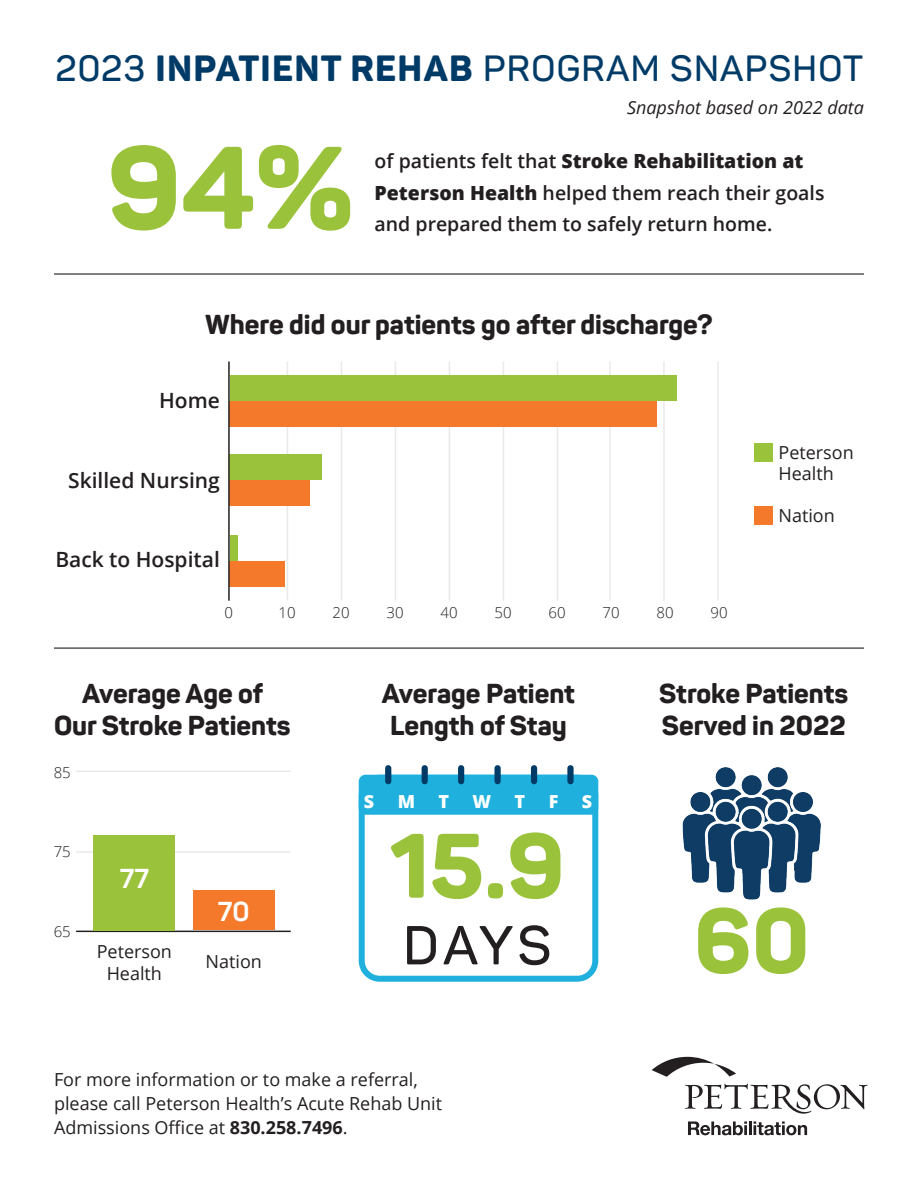
<style>
.page{position:relative;width:918px;height:1188px;background:#fff}
.page>*{position:absolute;margin:0;border:0;box-sizing:border-box;transform-origin:0 0}
.t1{font:800 115.5px "Panton";color:#9ac23b}
.t2{font:800 90px "Panton";color:#9ac23b}
.t3{font:600 54px "Panton";color:#231f20}
.t4{font:600 36px "Panton";letter-spacing:.035em;color:#003b68}
.t5{font:800 27px/32.4px "Panton";color:#231f20}
.t6{font:700 27px "Panton";color:#fff}
.t7{font:600 21px "Open Sans";color:#231f20}
.t8{font:600 19.5px/31.5px "Open Sans";color:#231f20}
.t9{font:18px/21.6px "Open Sans";color:#231f20}
.t10{font:italic 18px "Open Sans";color:#231f20}
.t11{font:800 18px "Open Sans";color:#fff}
.t12{font:300 15px "Open Sans";color:#231f20}
.s1{font-weight:800}
.s2{font-weight:700}
</style>
<div class="page">
<div style="left:754px;top:444px;width:19px;height:18px;background:#9ac23b"></div>
<div style="left:754px;top:507px;width:19px;height:18px;background:#f4792a"></div>
<hr style="left:287px;top:362px;width:1px;height:239px;background:#231f20">
<hr style="left:341px;top:362px;width:1px;height:239px;background:#231f20">
<hr style="left:395px;top:362px;width:1px;height:239px;background:#231f20">
<hr style="left:449px;top:362px;width:1px;height:239px;background:#231f20">
<hr style="left:503px;top:362px;width:1px;height:239px;background:#231f20">
<hr style="left:557px;top:362px;width:1px;height:239px;background:#231f20">
<hr style="left:609px;top:362px;width:2px;height:239px;background:#231f20">
<hr style="left:663px;top:362px;width:2px;height:239px;background:#231f20">
<hr style="left:717px;top:362px;width:2px;height:239px;background:#231f20">
<div style="left:230px;top:535px;width:8px;height:26px;background:#9ac23b"></div>
<div style="left:230px;top:561px;width:55px;height:26px;background:#f4792a"></div>
<div style="left:229px;top:454px;width:93px;height:26px;background:#9ac23b"></div>
<div style="left:229px;top:480px;width:81px;height:26px;background:#f4792a"></div>
<div style="left:230px;top:375px;width:446px;height:26px;background:#9ac23b"></div>
<div style="left:230px;top:401px;width:427px;height:26px;background:#f4792a"></div>
<hr style="left:228px;top:362px;width:2px;height:239px;background:#231f20">
<hr style="left:76px;top:931px;width:215px;height:1px;background:#231f20">
<hr style="left:76px;top:851px;width:215px;height:2px;background:#231f20">
<hr style="left:76px;top:771px;width:215px;height:1px;background:#231f20">
<div style="left:94px;top:835px;width:81px;height:96px;background:#9ac23b"></div>
<div style="left:193px;top:890px;width:81px;height:40px;background:#f4792a"></div>
<hr style="left:54px;top:273px;width:810px;height:2px;background:#231f20">
<hr style="left:54px;top:648px;width:810px;height:1px;background:#231f20">
<div style="left:359px;top:775px;width:239px;height:207px;border:6px solid #1fb0de;border-radius:18px"></div>
<div style="left:359px;top:775px;width:239px;height:40px;background:#1fb0de;border-radius:7px"></div>
<div style="left:385px;top:765px;width:6px;height:19px;background:#003b68;border-radius:3px"></div>
<div style="left:422px;top:765px;width:6px;height:19px;background:#003b68;border-radius:3px"></div>
<div style="left:458px;top:765px;width:6px;height:19px;background:#003b68;border-radius:3px"></div>
<div style="left:494px;top:765px;width:7px;height:19px;background:#003b68;border-radius:3px"></div>
<div style="left:531px;top:765px;width:6px;height:19px;background:#003b68;border-radius:3px"></div>
<div style="left:567px;top:765px;width:7px;height:19px;background:#003b68;border-radius:3px"></div>
<svg style="left:688px;top:1121px;width:59px;height:14px"></svg>
<hr style="left:749px;top:1121px;width:3px;height:14px;background:#231f20">
<svg style="left:754px;top:1121px;width:53px;height:14px"></svg>
<svg style="left:652px;top:1057px;width:84px;height:20px"></svg>
<svg style="left:685px;top:1084px;width:183px;height:30px"></svg>
<img style="left:682px;top:767px;width:139px;height:133px">
<h3 class="t4" style="left:55px;top:46px;width:809px">2023 <span class="s1">INPATIENT REHAB</span> PROGRAM SNAPSHOT</h3>
<p class="t10" style="left:627px;top:95px;width:238px">Snapshot based on 2022 data</p>
<h1 class="t1" style="left:107px;top:115px;width:248px">94%</h1>
<p class="t8" style="left:375px;top:145px;width:451px">of patients felt that <span class="s1">Stroke Rehabilitation at<br>Peterson Health</span> helped them reach their goals and prepared them to safely return home.</p>
<h3 class="t5" style="left:205px;top:308px;width:509px">Where did our patients go after discharge?</h3>
<p class="t7" style="left:159px;top:386px;width:62px">Home</p>
<p class="t7" style="left:68px;top:466px;width:153px">Skilled Nursing</p>
<p class="t7" style="left:55px;top:545px;width:166px">Back to Hospital</p>
<p class="t12" style="left:224px;top:602px;width:10px">0</p>
<p class="t12" style="left:278px;top:602px;width:19px">10</p>
<p class="t12" style="left:332px;top:602px;width:19px">20</p>
<p class="t12" style="left:386px;top:602px;width:19px">30</p>
<p class="t12" style="left:440px;top:602px;width:19px">40</p>
<p class="t12" style="left:494px;top:602px;width:19px">50</p>
<p class="t12" style="left:548px;top:602px;width:19px">60</p>
<p class="t12" style="left:602px;top:602px;width:19px">70</p>
<p class="t12" style="left:656px;top:602px;width:19px">80</p>
<p class="t12" style="left:710px;top:602px;width:19px">90</p>
<p class="t9" style="left:778px;top:441px;width:77px">Peterson<br>Health</p>
<p class="t9" style="left:778px;top:504px;width:58px">Nation</p>
<h3 class="t5" style="left:54px;top:677px;width:238px;text-align:center">Average Age of<br>Our Stroke Patients</h3>
<p class="t12" style="left:54px;top:762px;width:19px">85</p>
<p class="t12" style="left:54px;top:841px;width:19px">75</p>
<p class="t12" style="left:54px;top:921px;width:19px">65</p>
<h3 class="t6" style="left:120px;top:862px;width:31px">77</h3>
<h3 class="t6" style="left:218px;top:894px;width:33px">70</h3>
<p class="t9" style="left:97px;top:940px;width:77px;text-align:center">Peterson<br>Health</p>
<p class="t9" style="left:206px;top:951px;width:58px">Nation</p>
<h3 class="t5" style="left:382px;top:677px;width:195px">Average Patient<br>Length of Stay</h3>
<p class="t11" style="left:364px;top:787px;width:12px">S</p>
<p class="t11" style="left:398px;top:787px;width:19px">M</p>
<p class="t11" style="left:438px;top:787px;width:12px">T</p>
<p class="t11" style="left:473px;top:787px;width:20px">W</p>
<p class="t11" style="left:515px;top:787px;width:12px">T</p>
<p class="t11" style="left:549px;top:787px;width:11px">F</p>
<p class="t11" style="left:582px;top:787px;width:12px">S</p>
<h2 class="t2" style="left:390px;top:809px;width:176px">15.9</h2>
<h3 class="t3" style="left:403px;top:912px;width:150px">DAYS</h3>
<p class="t9" style="left:54px;top:1067px;width:390px;line-height:24px">For more information or to make a referral, please call Peterson Health’s Acute Rehab Unit<br>Admissions Office at <span class="s2">830.258.7496</span>.</p>
<h3 class="t5" style="left:659px;top:677px;width:191px">Stroke Patients<br>Served in 2022</h3>
<h2 class="t2" style="left:694px;top:884px;width:117px">60</h2>
</div>
